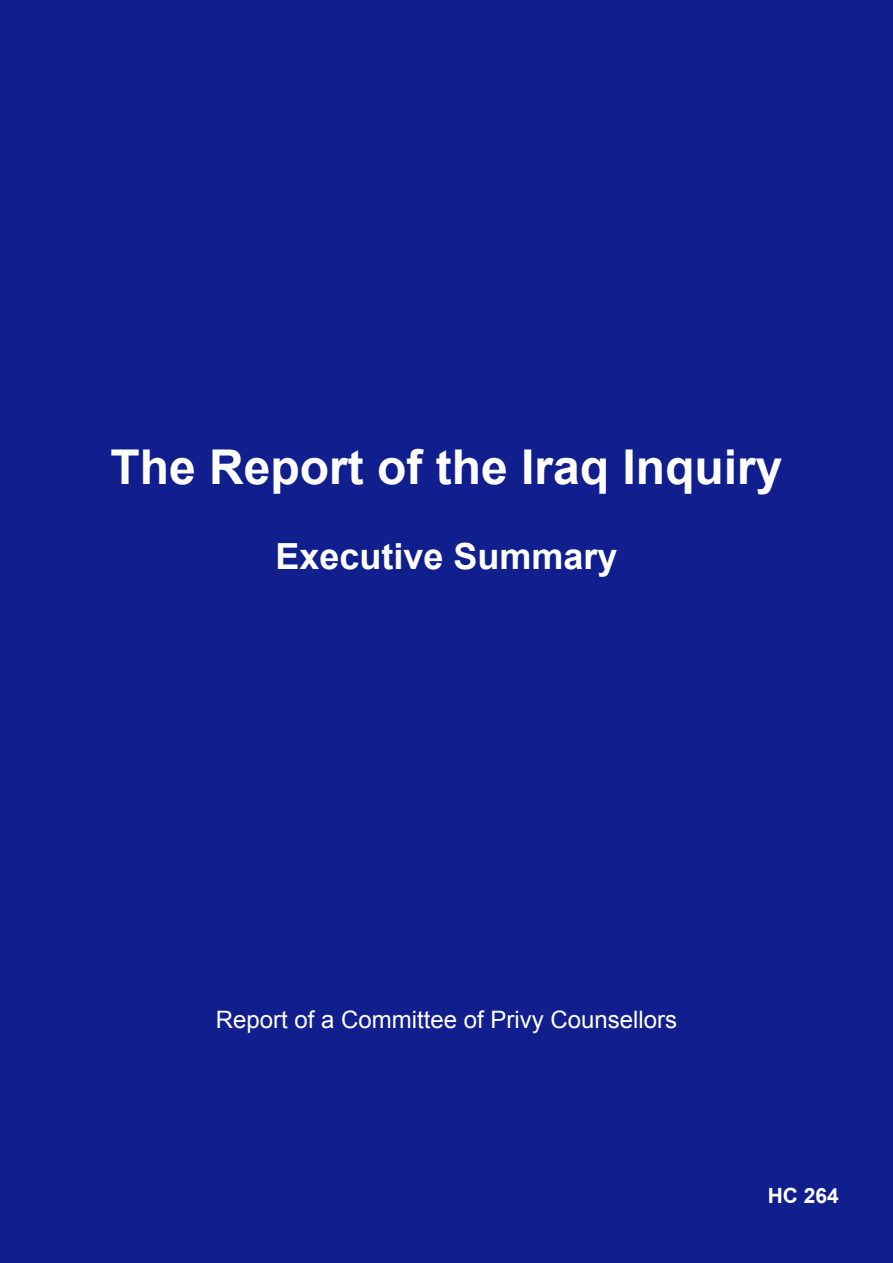
<style>
.page{position:relative;width:893px;height:1263px;background:#101e8e}
.page>*{position:absolute;margin:0;border:0;box-sizing:border-box;transform-origin:0 0}
.t1{font:700 48px "Arial";color:#fff}
.t2{font:700 36px "Arial";color:#fff}
.t3{font:24px "Arial";color:#fff}
.t4{font:700 21px "Arial";color:#fff}
</style>
<div class="page">
<p class="t1" style="left:110px;top:440px;width:674px">The Report of the Iraq Inquiry</p>
<p class="t2" style="left:275px;top:536px;width:344px">Executive Summary</p>
<p class="t3" style="left:216px;top:1003px;width:463px">Report of a Committee of Privy Counsellors</p>
<p class="t4" style="left:768px;top:1183px;width:73px">HC 264</p>
</div>
